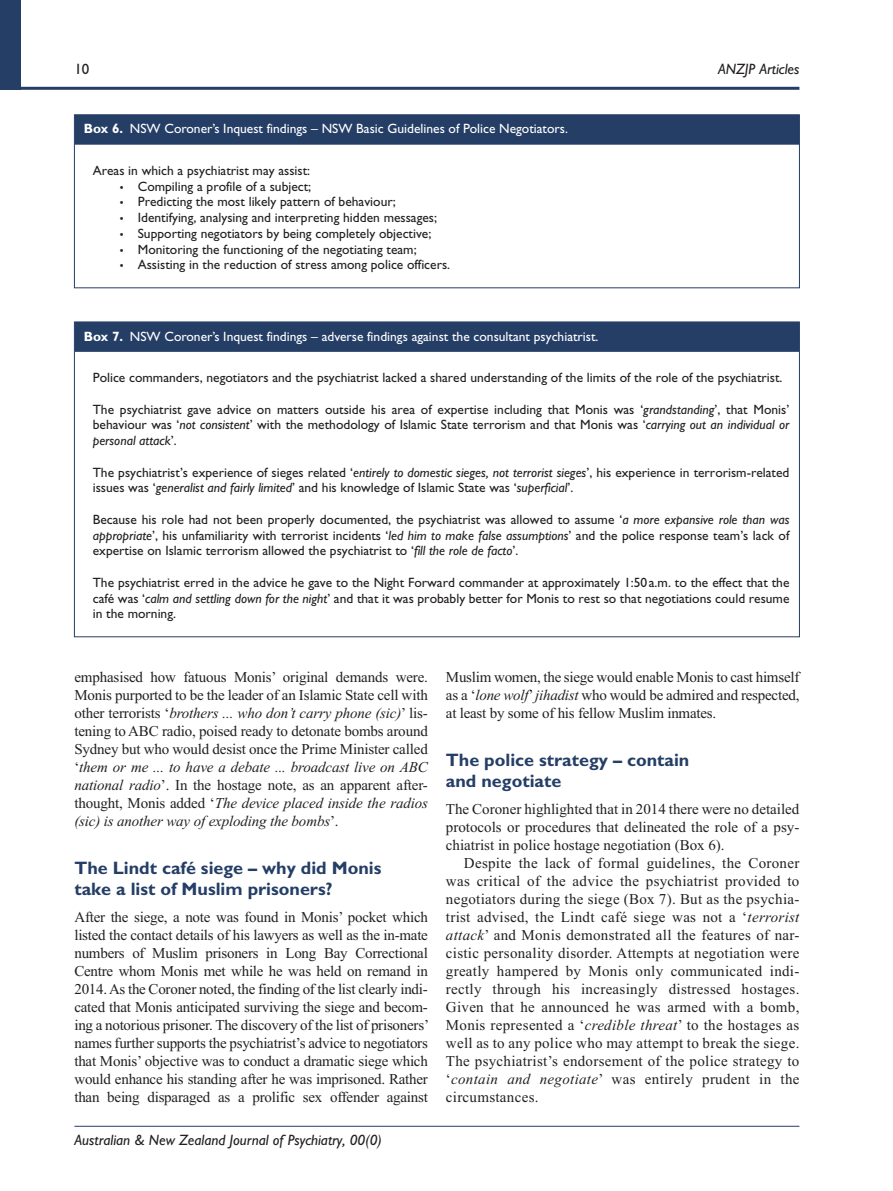
<style>
.page{position:relative;width:893px;height:1191px;background:#fff}
.page>*{position:absolute;margin:0;border:0;box-sizing:border-box;transform-origin:0 0}
.t1{font:700 18px/21px "Gill Sans Std";color:#253e66}
.t2{font:15px/18px "Times New Roman";letter-spacing:-.01em;color:#231f20;text-align:justify}
.t3{font:italic 15px "Gill Sans Std";color:#231f20}
.t4{font:15px "Gill Sans Std";color:#231f20}
.t5{font:13.5px/15.8px "Gill Sans Std";color:#231f20;text-align:justify}
.t6{font:13.5px "Gill Sans Std";color:#fff}
.s1{font-weight:700}
.s2{font-family:"Myriad Pro"}
.s3{font-style:italic}
</style>
<div class="page">
<hr style="left:0;top:87px;width:799px;height:3px;background:#253e66">
<div style="left:0;top:0;width:21px;height:89px;background:#253e66"></div>
<hr style="left:74px;top:1125px;width:725px;height:1px;background:#253e66">
<div style="left:75px;top:115px;width:724px;height:30px;background:#253e66"></div>
<div style="left:74px;top:114px;width:726px;height:174px;border:1px solid #253e66"></div>
<div style="left:75px;top:322px;width:724px;height:30px;background:#253e66"></div>
<p class="t4" style="left:74px;top:60px;width:16px">10</p>
<p class="t3" style="left:718px;top:60px;width:83px">ANZJP Articles</p>
<p class="t6" style="left:84px;top:121px;width:486px"><span class="s1">Box 6.</span> NSW Coroner’s Inquest findings – NSW Basic Guidelines of Police Negotiators.</p>
<p class="t5" style="left:93px;top:163px;width:219px">Areas in which a psychiatrist may assist:</p>
<p class="t5" style="left:120px;top:178px;width:193px"><span class="s2">•</span> Compiling a profile of a subject;</p>
<p class="t5" style="left:120px;top:194px;width:277px"><span class="s2">•</span> Predicting the most likely pattern of behaviour;</p>
<p class="t5" style="left:120px;top:210px;width:319px"><span class="s2">•</span> Identifying, analysing and interpreting hidden messages;</p>
<p class="t5" style="left:120px;top:226px;width:313px"><span class="s2">•</span> Supporting negotiators by being completely objective;</p>
<p class="t5" style="left:120px;top:241px;width:298px"><span class="s2">•</span> Monitoring the functioning of the negotiating team;</p>
<p class="t5" style="left:120px;top:257px;width:332px"><span class="s2">•</span> Assisting in the reduction of stress among police officers.</p>
<p class="t6" style="left:84px;top:328px;width:516px"><span class="s1">Box 7.</span> NSW Coroner’s Inquest findings – adverse findings against the consultant psychiatrist.</p>
<p class="t5" style="left:93px;top:370px;width:691px">Police commanders, negotiators and the psychiatrist lacked a shared understanding of the limits of the role of the psychiatrist.</p>
<p class="t5" style="left:93px;top:401px;width:698px">The psychiatrist gave advice on matters outside his area of expertise including that Monis was ‘<span class="s3">grandstanding</span>’, that Monis’ behaviour was ‘<span class="s3">not consistent</span>’ with the methodology of Islamic State terrorism and that Monis was ‘<span class="s3">carrying out an individual or personal attack</span>’.</p>
<p class="t5" style="left:93px;top:464px;width:698px">The psychiatrist’s experience of sieges related ‘<span class="s3">entirely to domestic sieges, not terrorist sieges</span>’, his experience in terrorism-related issues was ‘<span class="s3">generalist and fairly limited</span>’ and his knowledge of Islamic State was ‘<span class="s3">superficial</span>’.</p>
<p class="t5" style="left:93px;top:511px;width:698px">Because his role had not been properly documented, the psychiatrist was allowed to assume ‘<span class="s3">a more expansive role than was appropriate</span>’, his unfamiliarity with terrorist incidents ‘<span class="s3">led him to make false assumptions</span>’ and the police response team’s lack of expertise on Islamic terrorism allowed the psychiatrist to ‘<span class="s3">fill the role de facto</span>’.</p>
<p class="t5" style="left:93px;top:574px;width:698px">The psychiatrist erred in the advice he gave to the Night Forward commander at approximately 1:50a.m. to the effect that the café was ‘<span class="s3">calm and settling down for the night</span>’ and that it was probably better for Monis to rest so that negotiations could resume in the morning.</p>
<p class="t2" style="left:74px;top:667px;width:355px">emphasised how fatuous Monis’ original demands were.<br>Monis purported to be the leader of an Islamic State cell with other terrorists ‘<span class="s3">brothers ... who don’t carry phone (sic)</span>’ lis&shy;tening to ABC radio, poised ready to detonate bombs around Sydney but who would desist once the Prime Minister called ‘<span class="s3">them or me ... to have a debate ... broadcast live on ABC national radio</span>’. In the hostage note, as an apparent after&shy;thought, Monis added ‘<span class="s3">The device placed inside the radios (sic) is another way of exploding the bombs</span>’.</p>
<p class="t1" style="left:74px;top:857px;width:309px">The Lindt café siege – why did Monis take a list of Muslim prisoners?</p>
<p class="t2" style="left:74px;top:907px;width:356px">After the siege, a note was found in Monis’ pocket which listed the contact details of his lawyers as well as the in-mate numbers of Muslim prisoners in Long Bay Correctional Centre whom Monis met while he was held on remand in 2014. As the Coroner noted, the finding of the list clearly indi&shy;cated that Monis anticipated surviving the siege and becom&shy;ing a notorious prisoner. The discovery of the list of prisoners’ names further supports the psychiatrist’s advice to negotiators that Monis’ objective was to conduct a dramatic siege which would enhance his standing after he was imprisoned. Rather than being disparaged as a prolific sex offender against</p>
<p class="t3" style="left:74px;top:1131px;width:309px">Australian &amp; New Zealand Journal of Psychiatry, 00(0)</p>
<p class="t2" style="left:446px;top:667px;width:355px">Muslim women, the siege would enable Monis to cast himself as a ‘<span class="s3">lone wolf</span>’ <span class="s3">jihadist</span> who would be admired and respected, at least by some of his fellow Muslim inmates.</p>
<p class="t1" style="left:446px;top:749px;width:245px">The police strategy – contain and negotiate</p>
<p class="t2" style="left:446px;top:799px;width:355px">The Coroner highlighted that in 2014 there were no detailed protocols or procedures that delineated the role of a psy&shy;chiatrist in police hostage negotiation (Box 6).</p>
<p class="t2" style="left:446px;top:853px;width:355px;text-indent:18px">Despite the lack of formal guidelines, the Coroner was critical of the advice the psychiatrist provided to negotiators during the siege (Box 7). But as the psychia&shy;trist advised, the Lindt café siege was not a ‘<span class="s3">terrorist attack</span>’ and Monis demonstrated all the features of nar&shy;cistic personality disorder. Attempts at negotiation were greatly hampered by Monis only communicated indi&shy;rectly through his increasingly distressed hostages.<br>Given that he announced he was armed with a bomb, Monis represented a ‘<span class="s3">credible threat</span>’ to the hostages as well as to any police who may attempt to break the siege.<br>The psychiatrist’s endorsement of the police strategy to ‘<span class="s3">contain and negotiate</span>’ was entirely prudent in the circumstances.</p>
</div>
